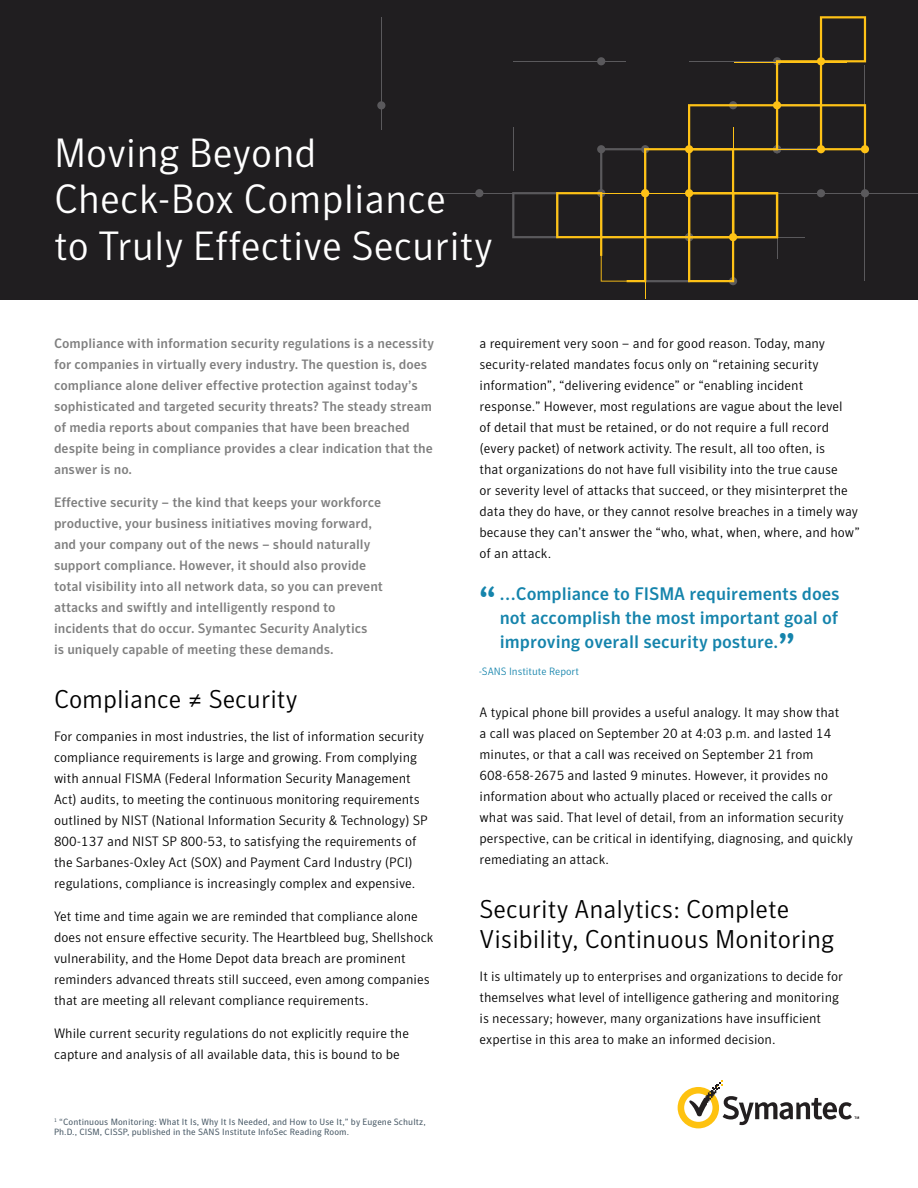
<style>
.page{position:relative;width:918px;height:1188px;background:#fff}
.page>*{position:absolute;margin:0;border:0;box-sizing:border-box;transform-origin:0 0}
.Title{font:300 40.5px/46.5px "Symantec Sans";color:#fff}
.t1{font:500 39px "Symantec Sans";color:#1584ac}
.Section_header{font:300 25.5px/30px "Symantec Sans";color:#000}
.Pull_Quot_text{font:500 18px/24px "Symantec Sans";color:#1584ac;text-align:justify}
.Body_text{font:300 13.5px/21px "Symantec Sans";color:#000}
.Intro_text{font:500 13.5px/21px "Symantec Sans";color:#808080}
.Pull_Quote_name{font:300 10.5px "Symantec Sans";color:#1584ac}
.Caption_Left_Align{font:9px/10.5px "Symantec Sans";letter-spacing:.01em;color:#475865}
</style>
<div class="page">
<div style="left:0;top:0;width:918px;height:299px;background:#201e20"></div>
<hr style="left:381px;top:17px;width:1px;height:113px;background:#5a595c">
<div style="left:377px;top:101px;width:8px;height:8px;background:#5a595c;border-radius:50%"></div>
<hr style="left:728px;top:193px;width:190px;height:1px;background:#5a595c">
<div style="left:861px;top:189px;width:8px;height:8px;background:#5a595c;border-radius:50%"></div>
<svg style="left:729px;top:277px;width:8px;height:8px"></svg>
<hr style="left:432px;top:193px;width:120px;height:1px;background:#5a595c">
<hr style="left:645px;top:253px;width:1px;height:46px;background:#fec216">
<svg style="left:512px;top:16px;width:354px;height:266px"></svg>
<div style="left:861px;top:145px;width:8px;height:8px;background:#fec216;border-radius:50%"></div>
<div style="left:475px;top:189px;width:8px;height:8px;background:#5a595c;border-radius:50%"></div>
<svg style="left:678px;top:1081px;width:181px;height:47px"></svg>
<p class="Title" style="left:54px;top:129px;width:440px">Moving Beyond<br>Check-Box Compliance<br>to Truly Effective Security</p>
<p class="Intro_text" style="left:54px;top:333px;width:381px">Compliance with information security regulations is a necessity for companies in virtually every industry. The question is, does compliance alone deliver effective protection against today’s sophisticated and targeted security threats? The steady stream of media reports about companies that have been breached despite being in compliance provides a clear indication that the answer is no.</p>
<p class="Intro_text" style="left:54px;top:492px;width:331px">Effective security – the kind that keeps your workforce productive, your business initiatives moving forward, and your company out of the news – should naturally support compliance. However, it should also provide total visibility into all network data, so you can prevent attacks and swiftly and intelligently respond to incidents that do occur. Symantec Security Analytics<br>is uniquely capable of meeting these demands.</p>
<p class="Section_header" style="left:54px;top:684px;width:245px">Compliance ≠ Security</p>
<p class="Body_text" style="left:54px;top:726px;width:375px">For companies in most industries, the list of information security compliance requirements is large and growing. From complying with annual FISMA (Federal Information Security Management Act) audits, to meeting the continuous monitoring requirements outlined by NIST (National Information Security &amp; Technology) SP 800-137 and NIST SP 800-53, to satisfying the requirements of the Sarbanes-Oxley Act (SOX) and Payment Card Industry (PCI) regulations, compliance is increasingly complex and expensive.</p>
<p class="Body_text" style="left:54px;top:906px;width:381px">Yet time and time again we are reminded that compliance alone does not ensure effective security. The Heartbleed bug, Shellshock vulnerability, and the Home Depot data breach are prominent reminders advanced threats still succeed, even among companies that are meeting all relevant compliance requirements.</p>
<p class="Body_text" style="left:54px;top:1023px;width:356px">While current security regulations do not explicitly require the capture and analysis of all available data, this is bound to be</p>
<p class="Caption_Left_Align" style="left:54px;top:1116px;width:373px"><sup>1</sup> “Continuous Monitoring: What It Is, Why It Is Needed, and How to Use It,” by Eugene Schultz,<br>Ph.D., CISM, CISSP, published in the SANS Institute InfoSec Reading Room.</p>
<p class="Body_text" style="left:480px;top:333px;width:382px">a requirement very soon – and for good reason. Today, many security-related mandates focus only on “retaining security information”, “delivering evidence” or “enabling incident response.” However, most regulations are vague about the level<br>of detail that must be retained, or do not require a full record (every packet) of network activity. The result, all too often, is<br>that organizations do not have full visibility into the true cause<br>or severity level of attacks that succeed, or they misinterpret the data they do have, or they cannot resolve breaches in a timely way because they can’t answer the “who, what, when, where, and how” of an attack.</p>
<p class="t1" style="left:479px;top:578px;width:19px">“</p>
<p class="Pull_Quot_text" style="left:500px;top:581px;width:341px">…Compliance to FISMA requirements does not accomplish the most important goal of improving overall security posture.</p>
<p class="Pull_Quote_name" style="left:479px;top:665px;width:102px">-SANS Institute Report</p>
<p class="t1" style="left:795px;top:653px;width:19px;rotate:-180deg">“</p>
<p class="Body_text" style="left:480px;top:702px;width:375px">A typical phone bill provides a useful analogy. It may show that<br>a call was placed on September 20 at 4:03 p.m. and lasted 14 minutes, or that a call was received on September 21 from 608-658-2675 and lasted 9 minutes. However, it provides no information about who actually placed or received the calls or what was said. That level of detail, from an information security perspective, can be critical in identifying, diagnosing, and quickly remediating an attack.</p>
<p class="Section_header" style="left:480px;top:894px;width:356px">Security Analytics: Complete<br>Visibility, Continuous Monitoring</p>
<p class="Body_text" style="left:480px;top:966px;width:365px">It is ultimately up to enterprises and organizations to decide for themselves what level of intelligence gathering and monitoring is necessary; however, many organizations have insufficient expertise in this area to make an informed decision.</p>
</div>
